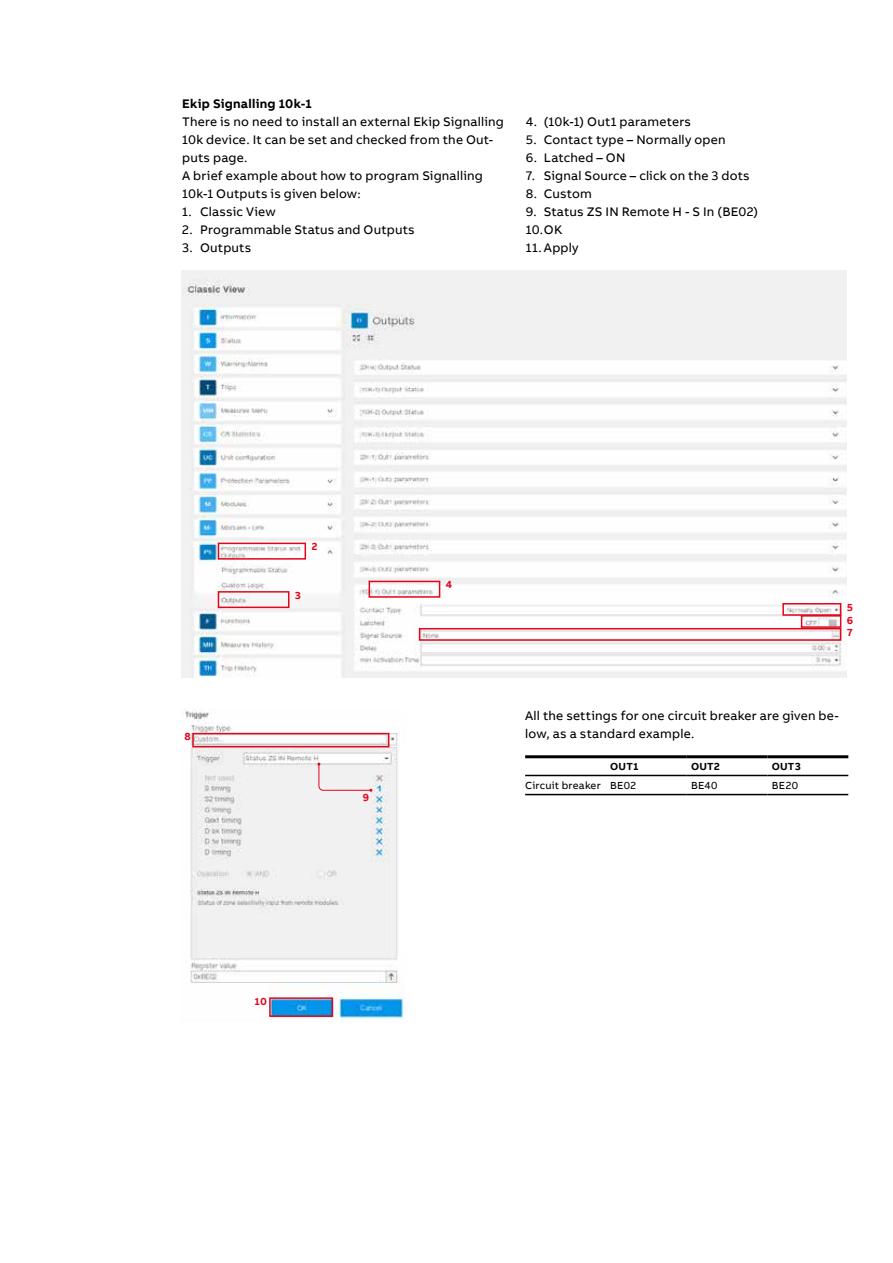
<style>
.page{position:relative;width:893px;height:1263px;background:#fff}
.page>*{position:absolute;margin:0;border:0;box-sizing:border-box;transform-origin:0 0}
.t1{font:12.75px/18px "AB Bvoice";letter-spacing:.015em;color:#000}
.t2{font:700 12.75px "AB Bvoice";letter-spacing:.02em;color:#000}
.t3{font:10.5px "AB Bvoice";letter-spacing:.02em;color:#000}
.t4{font:700 10.5px "AB Bvoice";letter-spacing:.025em;color:#000}
.t5{font:700 10.5px "AB Bvoice";color:#e3051b}
</style>
<div class="page">
<hr style="left:525px;top:794px;width:81px;height:1px;background:#000">
<hr style="left:606px;top:794px;width:81px;height:1px;background:#000">
<hr style="left:687px;top:794px;width:80px;height:1px;background:#000">
<hr style="left:767px;top:794px;width:81px;height:1px;background:#000">
<hr style="left:525px;top:775px;width:81px;height:1px;background:#000">
<hr style="left:606px;top:775px;width:81px;height:1px;background:#000">
<hr style="left:687px;top:775px;width:80px;height:1px;background:#000">
<hr style="left:767px;top:775px;width:81px;height:1px;background:#000">
<hr style="left:525px;top:755px;width:81px;height:3px;background:#000">
<hr style="left:606px;top:755px;width:81px;height:3px;background:#000">
<hr style="left:687px;top:755px;width:80px;height:3px;background:#000">
<hr style="left:767px;top:755px;width:81px;height:3px;background:#000">
<img style="left:181px;top:271px;width:666px;height:406px">
<img style="left:185px;top:709px;width:221px;height:310px">
<div style="left:269px;top:997px;width:64px;height:20px;border:2px solid #e3051b"></div>
<svg style="left:317px;top:763px;width:55px;height:29px"></svg>
<div style="left:192px;top:733px;width:197px;height:14px;border:2px solid #e3051b"></div>
<div style="left:369px;top:581px;width:71px;height:17px;border:2px solid #e3051b"></div>
<div style="left:218px;top:543px;width:88px;height:17px;border:2px solid #e3051b"></div>
<div style="left:218px;top:591px;width:71px;height:17px;border:2px solid #e3051b"></div>
<div style="left:782px;top:603px;width:59px;height:13px;border:2px solid #e3051b"></div>
<div style="left:801px;top:615px;width:40px;height:13px;border:2px solid #e3051b"></div>
<div style="left:419px;top:628px;width:422px;height:13px;border:2px solid #e3051b"></div>
<p class="t2" style="left:182px;top:95px;width:131px">Ekip Signalling 10k-1</p>
<p class="t1" style="left:182px;top:112px;width:323px">There is no need to install an external Ekip Signalling 10k device. It can be set and checked from the Out&shy;puts page.<br>A brief example about how to program Signalling 10k-1 Outputs is given below:</p>
<p class="t1" style="left:182px;top:202px;width:95px">1. Classic View</p>
<p class="t1" style="left:182px;top:220px;width:234px">2. Programmable Status and Outputs</p>
<p class="t1" style="left:182px;top:238px;width:71px">3. Outputs</p>
<p class="t1" style="left:526px;top:112px;width:167px">4. (10k-1) Out1 parameters</p>
<p class="t1" style="left:526px;top:130px;width:201px">5. Contact type – Normally open</p>
<p class="t1" style="left:526px;top:148px;width:101px">6. Latched – ON</p>
<p class="t1" style="left:526px;top:166px;width:225px">7. Signal Source – click on the 3 dots</p>
<p class="t1" style="left:526px;top:184px;width:68px">8. Custom</p>
<p class="t1" style="left:526px;top:202px;width:234px">9. Status ZS IN Remote H - S In (BE02)<br>10.OK</p>
<p class="t1" style="left:526px;top:238px;width:54px">11. Apply</p>
<p class="t5" style="left:184px;top:730px;width:8px">8</p>
<p class="t5" style="left:311px;top:540px;width:8px">2</p>
<p class="t5" style="left:295px;top:588px;width:8px">3</p>
<p class="t5" style="left:363px;top:790px;width:8px">9</p>
<p class="t5" style="left:446px;top:578px;width:8px">4</p>
<p class="t5" style="left:847px;top:600px;width:8px">5</p>
<p class="t5" style="left:847px;top:614px;width:8px">6</p>
<p class="t5" style="left:847px;top:626px;width:8px">7</p>
<p class="t1" style="left:525px;top:706px;width:315px">All the settings for one circuit breaker are given be&shy;low, as a standard example.</p>
<p class="t4" style="left:610px;top:760px;width:30px">OUT1</p>
<p class="t4" style="left:691px;top:760px;width:31px">OUT2</p>
<p class="t4" style="left:772px;top:760px;width:31px">OUT3</p>
<p class="t3" style="left:525px;top:779px;width:113px">Circuit breaker BE02</p>
<p class="t3" style="left:691px;top:779px;width:28px">BE40</p>
<p class="t3" style="left:772px;top:779px;width:28px">BE20</p>
<p class="t5" style="left:254px;top:995px;width:14px">10</p>
</div>
